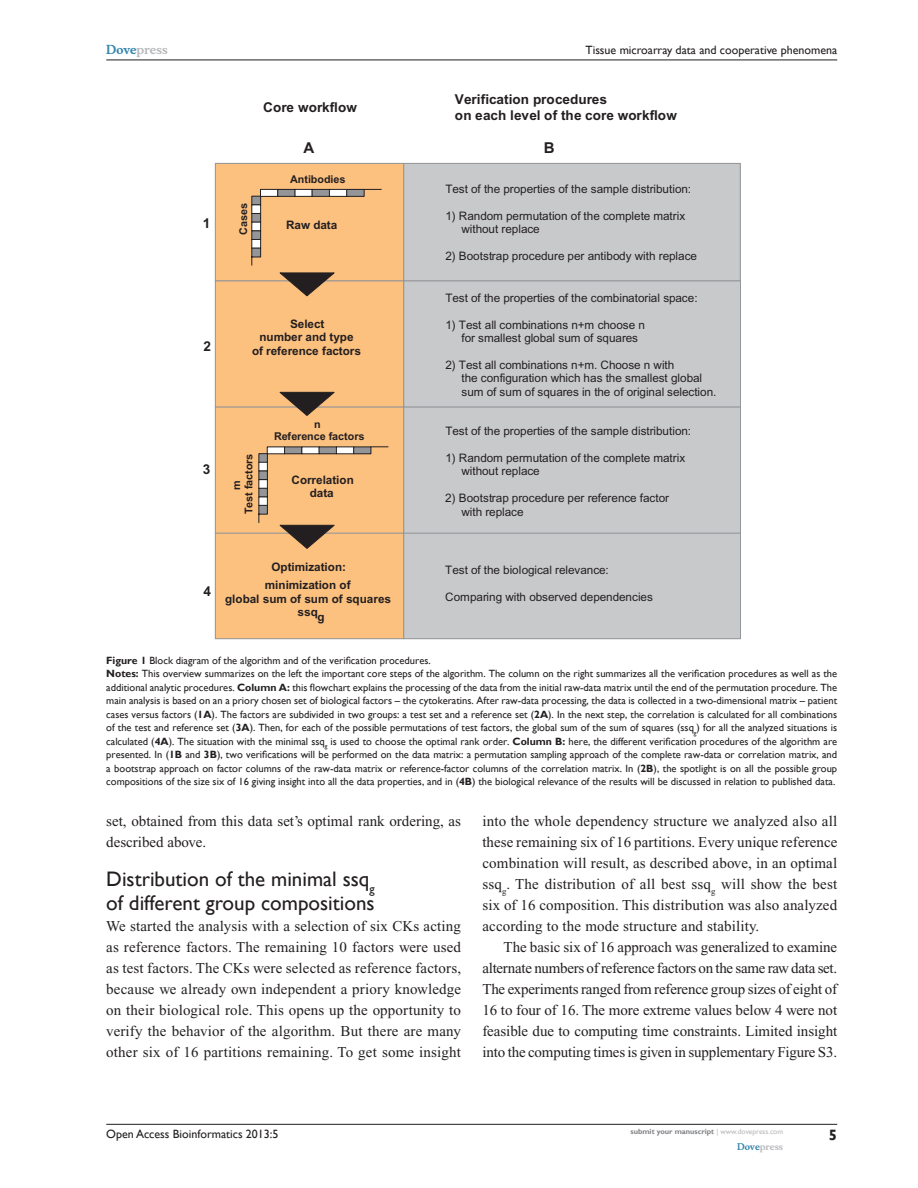
<style>
.page{position:relative;width:918px;height:1188px;background:#fff}
.page>*{position:absolute;margin:0;border:0;box-sizing:border-box;transform-origin:0 0}
.t1{font:21px/24px "Gill Sans";color:#231f20}
.t2{font:15px/21px "Times New Roman";color:#231f20;text-align:justify}
.t3{font:700 15px "Arial";color:#231f20}
.t4{font:700 15px "Gill Sans";color:#231f20}
.t5{font:700 13.5px/15.6px "Arial";letter-spacing:.005em;color:#231f20}
.t6{font:12px "Gill Sans";color:#231f20}
.t7{font:700 12px "Musee";color:#b8b9bc}
.t8{font:11.7px/13.4px "Arial";color:#231f20}
.t9{font:700 11.7px/13.5px "Arial";color:#231f20;text-align:center}
.t10{font:700 10.8px/12.5px "Arial";color:#231f20;text-align:center}
.t11{font:10.5px/13.5px "Gill Sans";color:#231f20}
.t12{font:700 9px "Musee";color:#b8b9bc}
.t13{font:700 7.5px "Gill Sans";color:#808285}
.s1{color:#3485ae}
.s2{font-weight:700}
.s3{font-weight:400;color:#b8b9bc}
</style>
<div class="page">
<div style="left:215px;top:163px;width:189px;height:118px;background:#fcc07f"></div>
<div style="left:215px;top:163px;width:189px;height:118px;border:1px solid #939598"></div>
<div style="left:404px;top:163px;width:336px;height:118px;background:#c8c9cb"></div>
<div style="left:404px;top:163px;width:336px;height:118px;border:1px solid #939598"></div>
<div style="left:215px;top:281px;width:189px;height:126px;background:#fcc07f"></div>
<div style="left:215px;top:281px;width:189px;height:126px;border:1px solid #939598"></div>
<div style="left:404px;top:281px;width:337px;height:126px;background:#c8c9cb"></div>
<div style="left:404px;top:281px;width:337px;height:126px;border:1px solid #939598"></div>
<div style="left:215px;top:407px;width:189px;height:126px;background:#fcc07f"></div>
<div style="left:215px;top:407px;width:189px;height:126px;border:1px solid #939598"></div>
<div style="left:404px;top:407px;width:337px;height:126px;background:#c8c9cb"></div>
<div style="left:404px;top:407px;width:337px;height:126px;border:1px solid #939598"></div>
<div style="left:215px;top:533px;width:189px;height:106px;background:#fcc07f"></div>
<div style="left:215px;top:533px;width:189px;height:106px;border:1px solid #939598"></div>
<div style="left:404px;top:533px;width:337px;height:106px;background:#c8c9cb"></div>
<div style="left:404px;top:533px;width:337px;height:106px;border:1px solid #939598"></div>
<svg style="left:252px;top:189px;width:129px;height:76px"></svg>
<svg style="left:259px;top:447px;width:129px;height:102px"></svg>
<svg style="left:280px;top:273px;width:54px;height:23px"></svg>
<svg style="left:280px;top:392px;width:54px;height:24px"></svg>
<hr style="left:106px;top:1124px;width:731px;height:1px;background:#231f20">
<hr style="left:106px;top:60px;width:731px;height:1px;background:#231f20">
<p class="t7" style="left:106px;top:43px;width:63px"><span class="s1">Dove</span>press</p>
<p class="t5" style="left:203px;top:216px;width:9px">1</p>
<p class="t5" style="left:203px;top:338px;width:9px">2</p>
<p class="t5" style="left:203px;top:461px;width:9px">3</p>
<p class="t5" style="left:263px;top:99px;width:95px">Core workflow</p>
<p class="t6" style="left:585px;top:43px;width:253px">Tissue microarray data and cooperative phenomena</p>
<p class="t5" style="left:455px;top:92px;width:223px">Verification procedures<br>on each level of the core workflow</p>
<h2 class="t3" style="left:303px;top:139px;width:12px">A</h2>
<h2 class="t3" style="left:544px;top:139px;width:12px">B</h2>
<p class="t10" style="left:237px;top:235px;width:33px;rotate:-90deg">Cases</p>
<p class="t10" style="left:290px;top:173px;width:57px">Antibodies</p>
<p class="t9" style="left:286px;top:218px;width:53px">Raw data</p>
<p class="t9" style="left:252px;top:317px;width:111px">Select<br>number and type<br>of reference factors</p>
<p class="t10" style="left:230px;top:514px;width:62px;rotate:-90deg">m<br>Test factors</p>
<p class="t10" style="left:274px;top:418px;width:92px">n<br>Reference factors</p>
<p class="t9" style="left:292px;top:473px;width:64px">Correlation data</p>
<p class="t8" style="left:445px;top:182px;width:247px">Test of the properties of the sample distribution:</p>
<p class="t8" style="left:461px;top:209px;width:225px;text-indent:-16px">1) Random permutation of the complete matrix without replace</p>
<p class="t8" style="left:445px;top:249px;width:253px">2) Bootstrap procedure per antibody with replace</p>
<p class="t8" style="left:445px;top:291px;width:254px">Test of the properties of the combinatorial space:</p>
<p class="t8" style="left:462px;top:318px;width:185px;text-indent:-16px">1) Test all combinations n+m choose n for smallest global sum of squares</p>
<p class="t8" style="left:462px;top:358px;width:256px;text-indent:-16px">2) Test all combinations n+m. Choose n with<br>the configuration which has the smallest global sum of sum of squares in the of original selection.</p>
<p class="t8" style="left:445px;top:424px;width:247px">Test of the properties of the sample distribution:</p>
<p class="t8" style="left:461px;top:451px;width:225px;text-indent:-16px">1) Random permutation of the complete matrix without replace</p>
<p class="t8" style="left:461px;top:492px;width:209px;text-indent:-16px">2) Bootstrap procedure per reference factor with replace</p>
<p class="t5" style="left:203px;top:584px;width:9px">4</p>
<p class="t9" style="left:265px;top:557px;width:87px;line-height:18.8px">Optimization: minimization of</p>
<p class="t9" style="left:225px;top:592px;width:167px">global sum of sum of squares ssq</p>
<p class="t9" style="left:318px;top:610px;width:9px">g</p>
<p class="t8" style="left:445px;top:564px;width:165px">Test of the biological relevance:</p>
<p class="t8" style="left:445px;top:591px;width:209px">Comparing with observed dependencies</p>
<p class="t11" style="left:106px;top:654px;width:732px"><span class="s2">Figure 1</span> Block diagram of the algorithm and of the verification procedures.<br><span class="s2">Notes:</span> This overview summarizes on the left the important core steps of the algorithm. The column on the right summarizes all the verification procedures as well as the additional analytic procedures. <span class="s2">Column A:</span> this flowchart explains the processing of the data from the initial raw-data matrix until the end of the permutation procedure. The main analysis is based on an a priory chosen set of biological factors – the cytokeratins. After raw-data processing, the data is collected in a two-dimensional matrix – patient cases versus factors (<span class="s2">1A</span>). The factors are subdivided in two groups: a test set and a reference set (<span class="s2">2A</span>). In the next step, the correlation is calculated for all combinations of the test and reference set (<span class="s2">3A</span>). Then, for each of the possible permutations of test factors, the global sum of the sum of squares (ssq<sub>g</sub>) for all the analyzed situations is calculated (<span class="s2">4A</span>). The situation with the minimal ssq<sub>g</sub> is used to choose the optimal rank order. <span class="s2">Column B:</span> here, the different verification procedures of the algorithm are presented. In (<span class="s2">1B</span> and <span class="s2">3B</span>), two verifications will be performed on the data matrix: a permutation sampling approach of the complete raw-data or correlation matrix, and a bootstrap approach on factor columns of the raw-data matrix or reference-factor columns of the correlation matrix. In (<span class="s2">2B</span>), the spotlight is on all the possible group compositions of the size six of 16 giving insight into all the data properties, and in (<span class="s2">4B</span>) the biological relevance of the results will be discussed in relation to published data.</p>
<h2 class="t2" style="left:106px;top:811px;width:356px">set, obtained from this data set’s optimal rank ordering, as described above.</h2>
<h1 class="t1" style="left:106px;top:868px;width:270px">Distribution of the minimal ssq<sub>g </sub>of different group compositions</h1>
<p class="t2" style="left:106px;top:916px;width:356px">We started the analysis with a selection of six CKs acting as reference factors. The remaining 10 factors were used as test factors. The CKs were selected as reference factors, because we already own independent a priory knowledge on their biological role. This opens up the opportunity to verify the behavior of the algorithm. But there are many other six of 16 partitions remaining. To get some insight</p>
<p class="t2" style="left:482px;top:811px;width:356px">into the whole dependency structure we analyzed also all these remaining six of 16 partitions. Every unique reference combination will result, as described above, in an optimal ssq<sub>g</sub>. The distribution of all best ssq<sub>g</sub> will show the best six of 16 composition. This distribution was also analyzed according to the mode structure and stability.</p>
<p class="t2" style="left:482px;top:937px;width:356px;text-indent:21px">The basic six of 16 approach was generalized to examine alternate numbers of reference factors on the same raw data set.<br>The experiments ranged from reference group sizes of eight of 16 to four of 16. The more extreme values below 4 were not feasible due to computing time constraints. Limited insight into the computing times is given in supplementary Figure S3.</p>
<p class="t6" style="left:106px;top:1127px;width:174px">Open Access Bioinformatics 2013:5</p>
<p class="t13" style="left:631px;top:1127px;width:154px">submit your manuscript <span class="s3">| www.dovepress.com</span></p>
<p class="t12" style="left:737px;top:1141px;width:48px"><span class="s1">Dove</span>press</p>
<h2 class="t4" style="left:829px;top:1126px;width:10px">5</h2>
</div>
